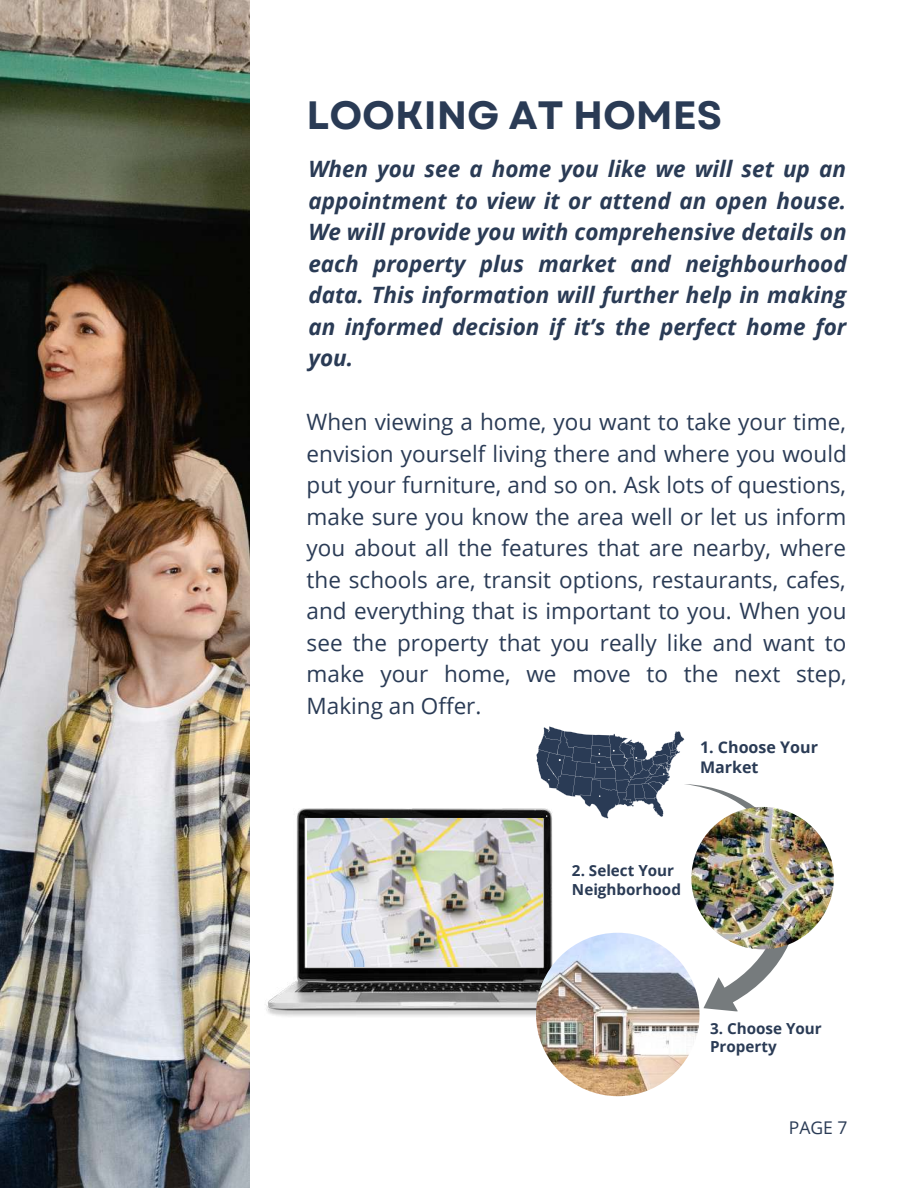
<style>
.page{position:relative;width:918px;height:1188px;background:#fff}
.page>*{position:absolute;margin:0;border:0;box-sizing:border-box;transform-origin:0 0}
.t1{font:700 39.45px "Garet";color:#2a3b55}
.t2{font:22.5px/31.5px "Open Sans";color:#2a3b55;text-align:justify}
.t3{font:italic 700 22.5px/31.5px "Open Sans";color:#2a3b55;text-align:justify}
.t4{font:17.55px "Open Sans";color:#2a3b55}
.t5{font:700 16.05px/19.2px "Open Sans";color:#2a3b55}
.t6{font:700 15.15px/18.3px "Open Sans";color:#2a3b55}
</style>
<div class="page">
<img style="left:0;top:0;width:250px;height:1188px">
<img style="left:266px;top:809px;width:325px;height:208px">
<img style="left:536px;top:933px;width:164px;height:163px;border-radius:50%">
<svg style="left:652px;top:784px;width:182px;height:235px"></svg>
<img style="left:691px;top:807px;width:143px;height:142px;border-radius:50%">
<svg style="left:535px;top:726px;width:149px;height:93px"></svg>
<img style="left:307px;top:818px;width:235px;height:149px">
<h1 class="t1" style="left:307px;top:87px;width:417px">LOOKING AT HOMES</h1>
<p class="t3" style="left:308px;top:153px;width:540px">When you see a home you like we will set up an appointment to view it or attend an open house.<br>We will provide you with comprehensive details on each property plus market and neighbourhood data. This information will further help in making an informed decision if it’s the perfect home for you.</p>
<p class="t2" style="left:307px;top:406px;width:542px">When viewing a home, you want to take your time, envision yourself living there and where you would put your furniture, and so on. Ask lots of questions, make sure you know the area well or let us inform you about all the features that are nearby, where the schools are, transit options, restaurants, cafes, and everything that is important to you. When you see the property that you really like and want to make your home, we move to the next step, Making an Offer.</p>
<p class="t5" style="left:700px;top:737px;width:119px">1. Choose Your<br>Market</p>
<p class="t6" style="left:572px;top:861px;width:110px">2. Select Your<br>Neighborhood</p>
<p class="t6" style="left:710px;top:1019px;width:113px">3. Choose Your<br>Property</p>
<p class="t4" style="left:789px;top:1115px;width:60px">PAGE 7</p>
</div>
